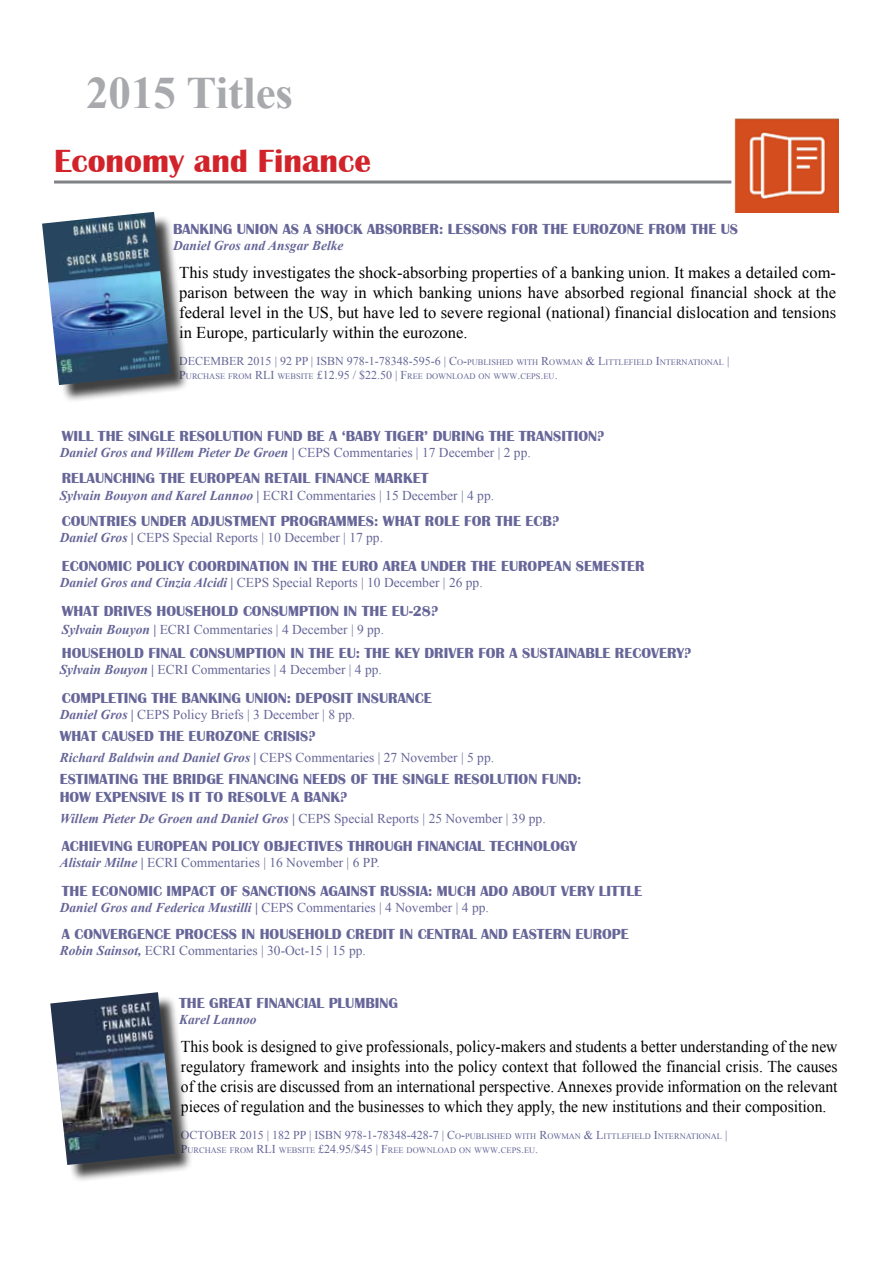
<style>
.page{position:relative;width:893px;height:1263px;background:#fff}
.page>*{position:absolute;margin:0;border:0;box-sizing:border-box;transform-origin:0 0}
.t1{font:700 45px "Times New Roman";color:#a7a9ac}
.t2{font:700 33px "Britannic";color:#d2232a}
.t3{font:16.5px/19.8px "Times New Roman";color:#000;text-align:justify;scale:.95 1}
.t4{font:16.5px/19.8px "Times New Roman";color:#000;text-align:justify}
.t5{font:700 15px/18px "Britannic";color:#669}
.t6{font:13.5px "Times New Roman";color:#669}
.t7{font:italic 700 13.5px "Times New Roman";color:#669}
.t8{font:12px "Times New Roman";color:#669}
.t9{font:12px "Times New Roman";color:#669}
.t10{font:8.4px/14.4px "Times New Roman";color:#669}
.s1{font-size:12px}
.s2{font-weight:400;font-style:normal}
.s3{font-weight:700;font-style:italic}
.s4{font-size:8.4px}
</style>
<div class="page">
<hr style="left:54px;top:181px;width:677px;height:3px;background:#808285">
<img style="left:734px;top:118px;width:105px;height:94px">
<div style="left:45px;top:214px;width:144px;height:189px;background:#000;opacity:.75"></div>
<img style="left:42px;top:212px;width:129px;height:173px">
<div style="left:53px;top:995px;width:140px;height:188px;background:#000;opacity:.75"></div>
<img style="left:50px;top:992px;width:125px;height:173px">
<h1 class="t1" style="left:86px;top:62px;width:209px">2015 Titles</h1>
<h2 class="t2" style="left:54px;top:142px;width:318px">ECONOMY AND FINANCE</h2>
<p class="t5" style="left:173px;top:220px;width:557px">BANKING UNION AS A SHOCK ABSORBER: LESSONS FOR THE EUROZONE FROM THE US</p>
<p class="t7" style="left:173px;top:236px;width:172px">Daniel Gros and Ansgar Belke</p>
<p class="t4" style="left:179px;top:263px;width:658px">This study investigates the shock-absorbing properties of a banking union. It makes a detailed com&shy;parison between the way in which banking unions have absorbed regional financial shock at the federal level in the US, but have led to severe regional (national) financial dislocation and tensions in Europe, particularly within the eurozone.</p>
<p class="t9" style="left:179px;top:353px;width:10px">december</p>
<p class="t10" style="left:179px;top:355px;width:552px;text-indent:68px"><span class="s1">2015 | 92 PP | ISBN 978-1-78348-595-6 | C</span>O<span class="s1">-</span>PUBLISHED WITH <span class="s1">R</span>OWMAN <span class="s1">&amp; L</span>ITTLEFIELD <span class="s1">I</span>NTERNATIONAL <span class="s1">|<br>P</span>URCHASE FROM <span class="s1">RLI</span></p>
<p class="t10" style="left:277px;top:369px;width:282px">WEBSITE <span class="s1">£12.95 / $22.50 | F</span>REE DOWNLOAD ON WWW<span class="s1">.</span>CEPS<span class="s1">.</span>EU<span class="s1">.</span></p>
<p class="t5" style="left:62px;top:427px;width:544px">WI LL THE SI NGLE RESOLUTION FUND BE A ‘BABY TIGER’ DURING THE TRANSITION?</p>
<p class="t7" style="left:60px;top:443px;width:473px">Daniel Gros and Willem Pieter De Groen | <span class="s2">CEPS Commentaries | 17 December | 2 pp.</span></p>
<p class="t5" style="left:62px;top:469px;width:368px">RELAUNCHING THE EUROPEAN RETAIL FI NANCE MARKET</p>
<p class="t6" style="left:60px;top:486px;width:436px"><span class="s3">Sylvain Bouyon and Karel Lannoo |</span> ECRI Commentaries | 15 December | 4 pp.</p>
<p class="t5" style="left:62px;top:512px;width:499px">COUNTRIES UNDER ADJUSTMENT PROGRAMMES: WHAT ROLE FOR THE ECB?</p>
<p class="t6" style="left:60px;top:529px;width:325px"><span class="s3">Daniel Gros |</span> CEPS Special Reports | 10 December | 17 pp.</p>
<p class="t5" style="left:62px;top:557px;width:584px">ECONOMIC POLICY COORDI NATION IN THE EURO AREA UNDER THE EUROPEAN SEMESTER</p>
<p class="t6" style="left:60px;top:573px;width:425px"><span class="s3">Daniel Gros and Cinzia Alcidi |</span> CEPS Special Reports | 10 December | 26 pp.</p>
<p class="t5" style="left:62px;top:602px;width:378px">WHAT DRIVES HOUSEHOLD CONSUMPTION IN THE EU-28?</p>
<p class="t6" style="left:62px;top:620px;width:324px"><span class="s3">Sylvain Bouyon |</span> ECRI Commentaries | 4 December | 9 pp.</p>
<p class="t5" style="left:62px;top:644px;width:631px">HOUSEHOLD FI NAL CONSUMPTION IN THE EU : THE KEY DRIVER FOR A SUSTAINABLE RECOVERY?</p>
<p class="t6" style="left:60px;top:661px;width:324px"><span class="s3">Sylvain Bouyon |</span> ECRI Commentaries | 4 December | 4 pp.</p>
<p class="t5" style="left:62px;top:689px;width:371px">COMPLETING THE BANKING UNION: DEPOSIT INSURANCE</p>
<p class="t6" style="left:60px;top:705px;width:297px"><span class="s3">Daniel Gros |</span> CEPS Policy Briefs | 3 December | 8 pp.</p>
<p class="t5" style="left:60px;top:727px;width:258px">WHAT CAUSED THE EUROZONE CRISIS?</p>
<p class="t6" style="left:60px;top:748px;width:436px"><span class="s3">Richard Baldwin and Daniel Gros |</span> CEPS Commentaries | 27 November | 5 pp.</p>
<p class="t5" style="left:60px;top:770px;width:523px">ESTIMATING THE BRIDGE FI NANCING NEEDS OF THE SI NGLE RESOLUTION FUND:<br>HOW EXPENSIVE IS IT TO RESOLVE A BANK?</p>
<p class="t6" style="left:60px;top:809px;width:487px"><span class="s3">Willem Pieter De Groen and Daniel Gros |</span> CEPS Special Reports | 25 November | 39 pp.</p>
<p class="t5" style="left:62px;top:837px;width:517px">ACHIEVING EUROPEAN POLICY OBJECTIVES THROUGH FI NANCIAL TECHNOLOGY</p>
<p class="t6" style="left:60px;top:854px;width:322px"><span class="s3">Alistair Milne |</span> ECRI Commentaries | 16 November | 6 PP.</p>
<p class="t5" style="left:62px;top:882px;width:582px">THE ECONOMIC IMPACT OF SANCTIONS AGAINST RUSSIA: MUCH ADO ABOUT VERY LITTLE</p>
<p class="t6" style="left:60px;top:899px;width:431px"><span class="s3">Daniel Gros and Federica Mustilli |</span> CEPS Commentaries | 4 November | 4 pp.</p>
<p class="t5" style="left:62px;top:925px;width:569px">A CONVERGENCE PROCESS IN HOUSEHOLD CREDIT IN CENTRAL AND EASTERN EUROPE</p>
<p class="t6" style="left:60px;top:941px;width:308px"><span class="s3">Robin Sainsot,</span> ECRI Commentaries | 30-Oct-15 | 15 pp.</p>
<p class="t5" style="left:179px;top:994px;width:220px">THE GREAT FI NANCIAL PLUMBING</p>
<p class="t7" style="left:179px;top:1010px;width:79px">Karel Lannoo</p>
<p class="t3" style="left:181px;top:1037px;width:693px">This book is designed to give professionals, policy-makers and students a better understanding of the new regulatory framework and insights into the policy context that followed the financial crisis. The causes of the crisis are discussed from an international perspective. Annexes provide information on the relevant pieces of regulation and the businesses to which they apply, the new institutions and their composition.</p>
<p class="t8" style="left:181px;top:1127px;width:9px">OCTO</p>
<p class="t8" style="left:213px;top:1127px;width:516px">BER 2015 | 182 PP | ISBN 978-1-78348-428-7 | C<span class="s4">O</span>-<span class="s4">PUBLISHED WITH</span> R<span class="s4">OWMAN</span> &amp; L<span class="s4">ITTLEFIELD</span> I<span class="s4">NTERNATIONAL</span> |</p>
<p class="t10" style="left:181px;top:1143px;width:83px"><span class="s1">P</span>URCHASE FROM <span class="s1">RLI</span></p>
<p class="t10" style="left:279px;top:1143px;width:261px">WEBSITE <span class="s1">£24.95/$45 | F</span>REE DOWNLOAD ON WWW<span class="s1">.</span>CEPS<span class="s1">.</span>EU<span class="s1">.</span></p>
</div>
